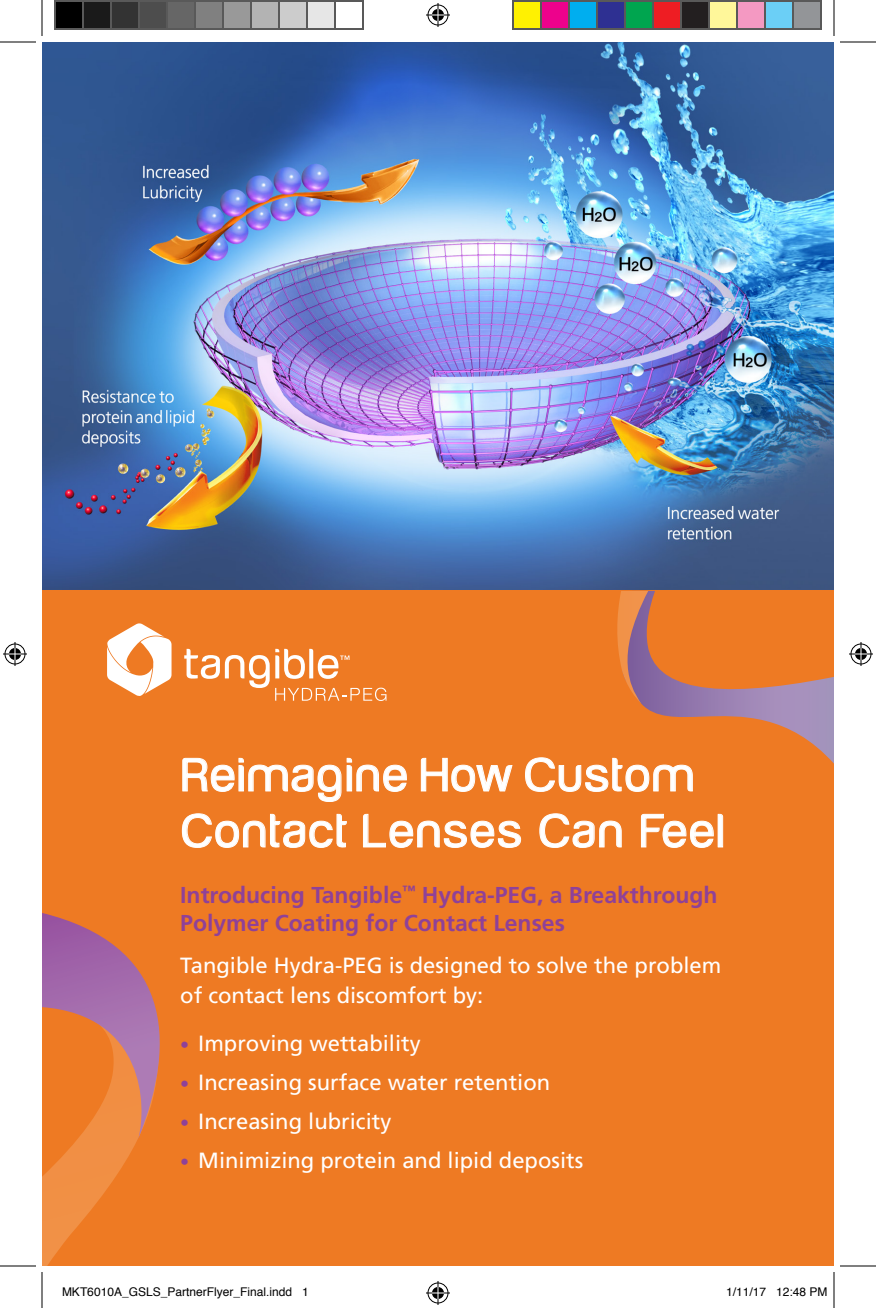
<style>
.page{position:relative;width:876px;height:1308px;background:#fff}
.page>*{position:absolute;margin:0;border:0;box-sizing:border-box;transform-origin:0 0}
.t1{font:48px/56px "Harabara Mais Harabara Mais";color:#fff}
.Subhead_purple{font:700 23px/28px "Frutiger LT Std";color:#8f4198}
.body{font:22px/30px "Frutiger LT Std";color:#fff}
.t2{font:12px "Helvetica";color:#000}
.s1{font-weight:300;font-size:18px;color:#8f4198}
</style>
<div class="page">
<img style="left:42px;top:42px;width:792px;height:549px">
<div style="left:42px;top:591px;width:792px;height:675px;background:#ee7a23"></div>
<svg style="left:42px;top:913px;width:118px;height:353px"></svg>
<svg style="left:182px;top:757px;width:225px;height:45px"></svg>
<svg style="left:420px;top:757px;width:93px;height:35px"></svg>
<svg style="left:525px;top:591px;width:309px;height:201px"></svg>
<svg style="left:181px;top:813px;width:166px;height:35px"></svg>
<svg style="left:363px;top:813px;width:159px;height:35px"></svg>
<svg style="left:539px;top:813px;width:83px;height:35px"></svg>
<svg style="left:641px;top:813px;width:83px;height:35px"></svg>
<svg style="left:107px;top:623px;width:65px;height:73px"></svg>
<svg style="left:184px;top:649px;width:202px;height:52px"></svg>
<hr style="left:0;top:42px;width:36px;height:1px;background:#000">
<hr style="left:840px;top:42px;width:36px;height:1px;background:#000">
<hr style="left:0;top:1266px;width:36px;height:1px;background:#000">
<hr style="left:840px;top:1266px;width:36px;height:1px;background:#000">
<hr style="left:42px;top:0;width:1px;height:36px;background:#000">
<hr style="left:42px;top:1272px;width:1px;height:36px;background:#000">
<hr style="left:834px;top:0;width:1px;height:36px;background:#000">
<hr style="left:834px;top:1272px;width:1px;height:36px;background:#000">
<svg style="left:426px;top:3px;width:24px;height:24px"></svg>
<svg style="left:426px;top:1281px;width:24px;height:24px"></svg>
<svg style="left:3px;top:642px;width:24px;height:24px"></svg>
<svg style="left:849px;top:642px;width:24px;height:24px"></svg>
<div style="left:55px;top:1px;width:28px;height:28px;background:#000"></div>
<div style="left:54px;top:0;width:30px;height:30px;border:2px solid #595959"></div>
<div style="left:83px;top:1px;width:28px;height:28px;background:#1a1a1a"></div>
<div style="left:82px;top:0;width:30px;height:30px;border:2px solid #595959"></div>
<div style="left:111px;top:1px;width:28px;height:28px;background:#333"></div>
<div style="left:110px;top:0;width:30px;height:30px;border:2px solid #595959"></div>
<div style="left:139px;top:1px;width:28px;height:28px;background:#4d4d4d"></div>
<div style="left:138px;top:0;width:30px;height:30px;border:2px solid #595959"></div>
<div style="left:167px;top:1px;width:28px;height:28px;background:#666"></div>
<div style="left:166px;top:0;width:30px;height:30px;border:2px solid #595959"></div>
<div style="left:195px;top:1px;width:28px;height:28px;background:#808080"></div>
<div style="left:194px;top:0;width:30px;height:30px;border:2px solid #595959"></div>
<div style="left:223px;top:1px;width:28px;height:28px;background:#999"></div>
<div style="left:222px;top:0;width:30px;height:30px;border:2px solid #595959"></div>
<div style="left:251px;top:1px;width:28px;height:28px;background:#b3b3b3"></div>
<div style="left:250px;top:0;width:30px;height:30px;border:2px solid #595959"></div>
<div style="left:279px;top:1px;width:28px;height:28px;background:#ccc"></div>
<div style="left:278px;top:0;width:30px;height:30px;border:2px solid #595959"></div>
<div style="left:307px;top:1px;width:28px;height:28px;background:#e6e6e6"></div>
<div style="left:306px;top:0;width:30px;height:30px;border:2px solid #595959"></div>
<div style="left:334px;top:0;width:30px;height:30px;border:2px solid #595959"></div>
<div style="left:513px;top:1px;width:28px;height:28px;background:#fff101"></div>
<div style="left:512px;top:0;width:30px;height:30px;border:2px solid #595959"></div>
<div style="left:541px;top:1px;width:28px;height:28px;background:#ed028c"></div>
<div style="left:540px;top:0;width:30px;height:30px;border:2px solid #595959"></div>
<div style="left:569px;top:1px;width:28px;height:28px;background:#00aeef"></div>
<div style="left:568px;top:0;width:30px;height:30px;border:2px solid #595959"></div>
<div style="left:597px;top:1px;width:28px;height:28px;background:#2e3092"></div>
<div style="left:596px;top:0;width:30px;height:30px;border:2px solid #595959"></div>
<div style="left:625px;top:1px;width:28px;height:28px;background:#00a54f"></div>
<div style="left:624px;top:0;width:30px;height:30px;border:2px solid #595959"></div>
<div style="left:653px;top:1px;width:28px;height:28px;background:#ee1d23"></div>
<div style="left:652px;top:0;width:30px;height:30px;border:2px solid #595959"></div>
<div style="left:681px;top:1px;width:28px;height:28px;background:#231f20"></div>
<div style="left:680px;top:0;width:30px;height:30px;border:2px solid #595959"></div>
<div style="left:709px;top:1px;width:28px;height:28px;background:#fff79a"></div>
<div style="left:708px;top:0;width:30px;height:30px;border:2px solid #595959"></div>
<div style="left:737px;top:1px;width:28px;height:28px;background:#f499c2"></div>
<div style="left:736px;top:0;width:30px;height:30px;border:2px solid #595959"></div>
<div style="left:765px;top:1px;width:28px;height:28px;background:#6bcff6"></div>
<div style="left:764px;top:0;width:30px;height:30px;border:2px solid #595959"></div>
<div style="left:793px;top:1px;width:28px;height:28px;background:#939598"></div>
<div style="left:792px;top:0;width:30px;height:30px;border:2px solid #595959"></div>
<p class="t1" style="left:180px;top:747px;width:547px">Reimagine How Custom<br>Contact Lenses Can Feel</p>
<p class="Subhead_purple" style="left:180px;top:881px;width:539px">Introducing Tangible<sup>™</sup> Hydra-PEG, a Breakthrough<br>Polymer Coating for Contact Lenses</p>
<p class="body" style="left:180px;top:950px;width:543px">Tangible Hydra-PEG is designed to solve the problem of contact lens discomfort by:</p>
<p class="body" style="left:180px;top:1028px;width:242px"><span class="s1">•</span> Improving wettability</p>
<p class="body" style="left:180px;top:1067px;width:372px"><span class="s1">•</span> Increasing surface water retention</p>
<p class="body" style="left:180px;top:1106px;width:213px"><span class="s1">•</span> Increasing lubricity</p>
<p class="body" style="left:180px;top:1145px;width:405px"><span class="s1">•</span> Minimizing protein and lipid deposits</p>
<p class="t2" style="left:62px;top:1283px;width:248px">MKT6010A_GSLS_PartnerFlyer_Final.indd 1</p>
<p class="t2" style="left:726px;top:1283px;width:103px">1/11/17 12:48 PM</p>
</div>
